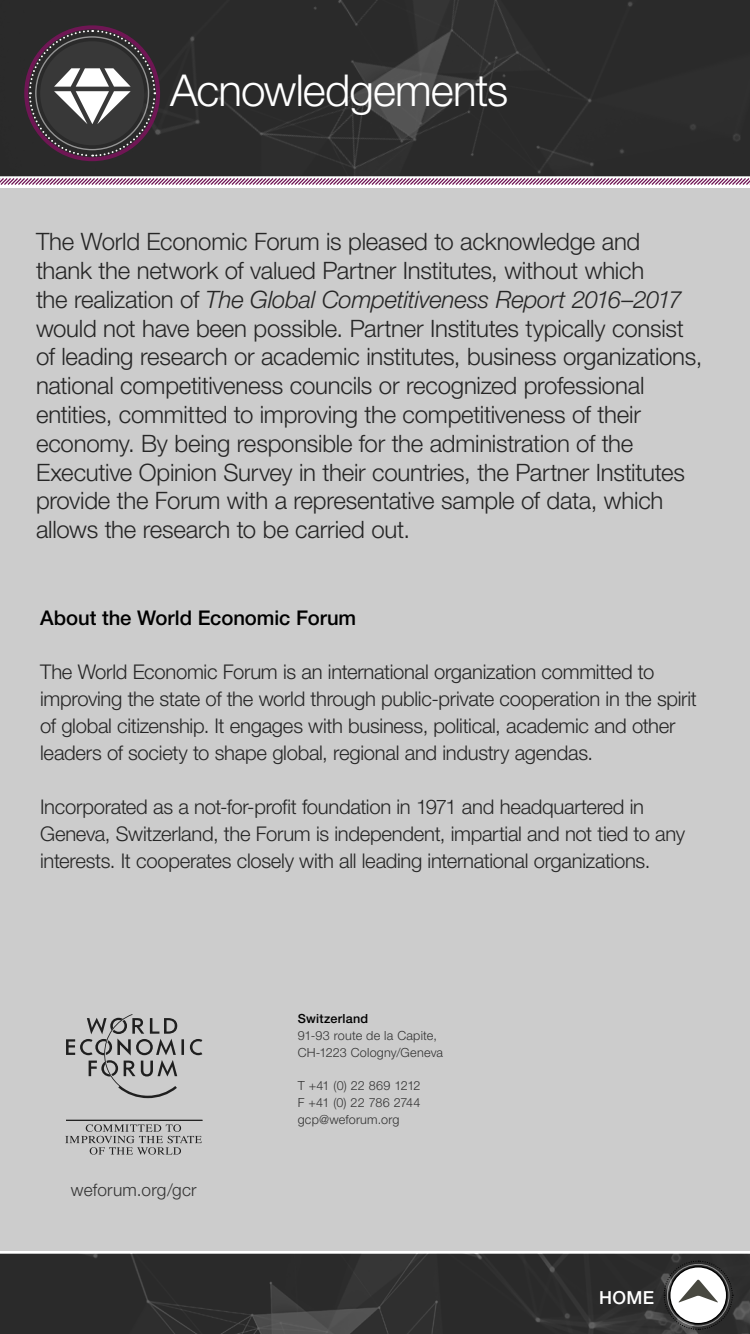
<style>
.page{position:relative;width:750px;height:1334px;background:#fff}
.page>*{position:absolute;margin:0;border:0;box-sizing:border-box;transform-origin:0 0}
.t1{font:300 44px "Helvetica Neue LT Pro";letter-spacing:-.02em;color:#fff}
.t2{font:300 24px/28.8px "Helvetica Neue LT Pro";letter-spacing:-.01em;color:#262626}
.t3{font:300 20.3px/27px "Helvetica Neue LT Pro";letter-spacing:-.015em;color:#262626}
.t4{font:500 20.3px "Helvetica Neue LT Pro";letter-spacing:-.005em;color:#000}
.t5{font:500 18px "Helvetica Neue LT Pro";color:#fff}
.t6{font:300 17.2px "Helvetica Neue LT Pro";letter-spacing:.015em;color:#333}
.t7{font:300 12.6px/16.8px "Helvetica Neue LT Pro";letter-spacing:.015em;color:#333}
.t8{font:500 12.6px "Helvetica Neue LT Pro";letter-spacing:.02em;color:#000}
.s1{font-style:italic}
</style>
<div class="page">
<div style="left:0;top:188px;width:750px;height:1063px;background:#ccc"></div>
<hr style="left:66px;top:1120px;width:136px;height:1px;background:#000">
<svg style="left:65px;top:1124px;width:137px;height:31px"></svg>
<svg style="left:66px;top:1014px;width:136px;height:84px"></svg>
<img style="left:0;top:0;width:750px;height:176px">
<svg style="left:0;top:178px;width:750px;height:7px;background:#bc93b0"></svg>
<div style="left:24px;top:25px;width:136px;height:136px;border:4px solid #6f1654;border-radius:50%"></div>
<svg style="left:28px;top:29px;width:129px;height:129px;background:#544d52"></svg>
<img style="left:0;top:1254px;width:750px;height:80px">
<svg style="left:663px;top:1260px;width:70px;height:70px"></svg>
<h1 class="t1" style="left:170px;top:64px;width:340px">Acnowledgements</h1>
<p class="t2" style="left:36px;top:227px;width:668px">The World Economic Forum is pleased to acknowledge and thank the network of valued Partner Institutes, without which<br>the realization of <span class="s1">The Global Competitiveness Report 2016–2017 </span>would not have been possible. Partner Institutes typically consist of leading research or academic institutes, business organizations, national competitiveness councils or recognized professional entities, committed to improving the competitiveness of their economy. By being responsible for the administration of the Executive Opinion Survey in their countries, the Partner Institutes provide the Forum with a representative sample of data, which allows the research to be carried out.</p>
<p class="t4" style="left:40px;top:605px;width:318px">About the World Economic Forum</p>
<p class="t3" style="left:40px;top:658px;width:658px">The World Economic Forum is an international organization committed to improving the state of the world through public-private cooperation in the spirit of global citizenship. It engages with business, political, academic and other leaders of society to shape global, regional and industry agendas.</p>
<p class="t3" style="left:40px;top:793px;width:647px">Incorporated as a not-for-profit foundation in 1971 and headquartered in<br>Geneva, Switzerland, the Forum is independent, impartial and not tied to any interests. It cooperates closely with all leading international organizations.</p>
<p class="t6" style="left:71px;top:1180px;width:127px">weforum.org/gcr</p>
<p class="t8" style="left:298px;top:1011px;width:72px">Switzerland</p>
<p class="t7" style="left:298px;top:1027px;width:147px">91-93 route de la Capite,<br>CH-1223 Cologny/Geneva</p>
<p class="t7" style="left:298px;top:1077px;width:124px;text-align:justify">T +41 (0) 22 869 1212<br>F +41 (0) 22 786 2744 gcp@weforum.org</p>
<p class="t5" style="left:599px;top:1286px;width:56px">HOME</p>
</div>
